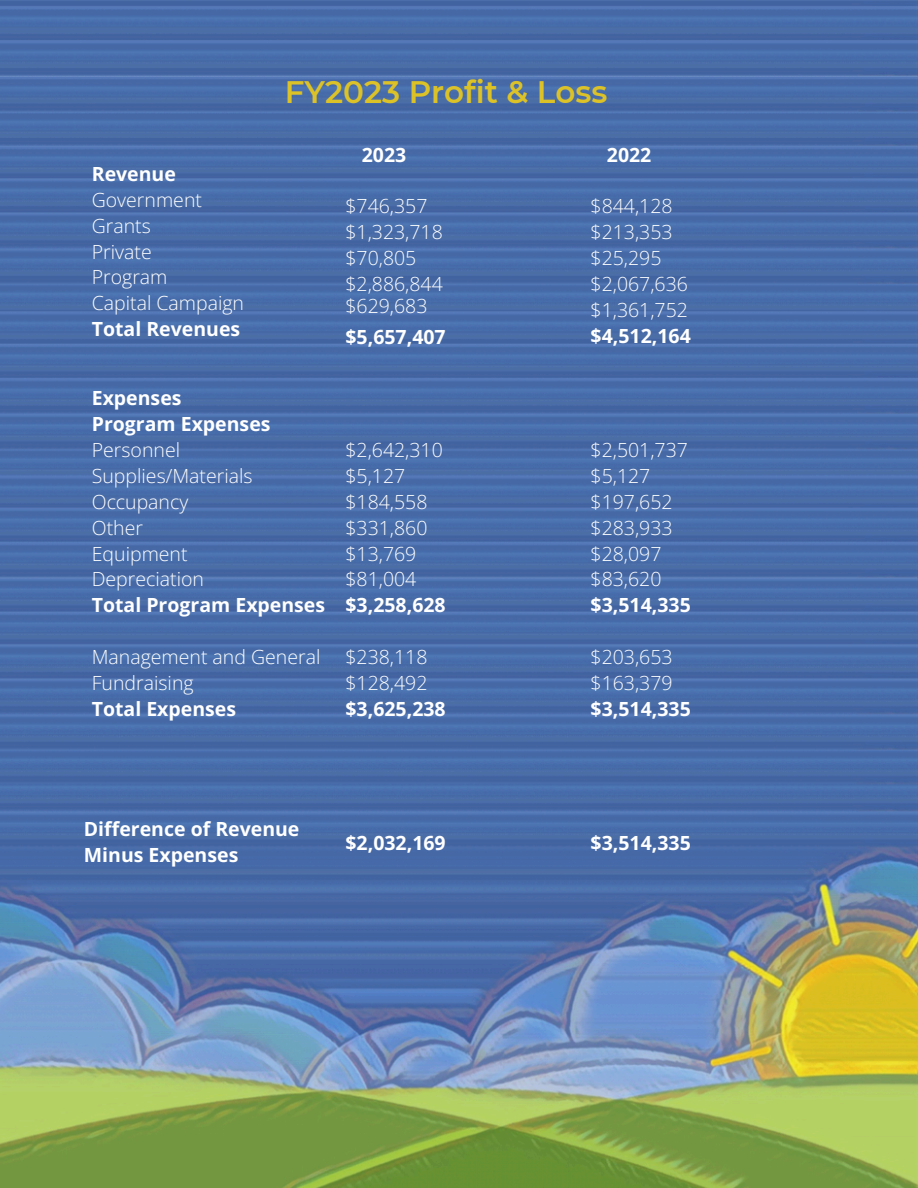
<style>
.page{position:relative;width:918px;height:1188px;background:#fff}
.page>*{position:absolute;margin:0;border:0;box-sizing:border-box;transform-origin:0 0}
.t1{font:600 31.05px "Montserrat";color:#ddc227}
.t2{font:300 19.5px/25.8px "Open Sans";color:#fff}
.t3{font:700 19.5px/25.8px "Open Sans";color:#fff}
.s1{font-weight:700}
</style>
<div class="page">
<img style="left:0;top:0;width:918px;height:1188px">
<p class="t2" style="left:92px;top:160px;width:112px"><span class="s1">Revenue<br></span>Government</p>
<p class="t2" style="left:92px;top:212px;width:61px">Grants</p>
<p class="t2" style="left:92px;top:238px;width:61px">Private</p>
<p class="t2" style="left:92px;top:264px;width:77px">Program</p>
<p class="t2" style="left:92px;top:290px;width:154px">Capital Campaign</p>
<p class="t3" style="left:92px;top:316px;width:150px">Total Revenues</p>
<h1 class="t1" style="left:285px;top:73px;width:324px">FY2023 Profit &amp; Loss</h1>
<p class="t3" style="left:362px;top:142px;width:46px">2023</p>
<p class="t3" style="left:607px;top:142px;width:46px">2022</p>
<p class="t2" style="left:591px;top:193px;width:84px;text-align:justify">$844,128 $213,353 $25,295</p>
<p class="t2" style="left:591px;top:270px;width:99px">$2,067,636</p>
<p class="t2" style="left:591px;top:296px;width:99px">$1,361,752</p>
<p class="t3" style="left:591px;top:322px;width:102px">$4,512,164</p>
<p class="t2" style="left:345px;top:193px;width:99px">$746,357 $1,323,718 $70,805</p>
<p class="t2" style="left:345px;top:270px;width:99px">$2,886,844</p>
<p class="t2" style="left:345px;top:293px;width:84px">$629,683</p>
<p class="t3" style="left:345px;top:323px;width:102px">$5,657,407</p>
<p class="t3" style="left:92px;top:385px;width:91px">Expenses</p>
<p class="t2" style="left:92px;top:411px;width:180px"><span class="s1">Program Expenses<br></span>Personnel<br>Supplies/Materials<br>Occupancy</p>
<p class="t2" style="left:92px;top:514px;width:53px">Other</p>
<p class="t2" style="left:92px;top:540px;width:97px">Equipment</p>
<h2 class="t2" style="left:92px;top:566px;width:114px">Depreciation</h2>
<p class="t3" style="left:92px;top:592px;width:235px">Total Program Expenses</p>
<p class="t2" style="left:92px;top:644px;width:230px">Management and General<br>Fundraising</p>
<p class="t3" style="left:92px;top:695px;width:146px">Total Expenses</p>
<p class="t2" style="left:345px;top:437px;width:99px">$2,642,310 $5,127</p>
<p class="t2" style="left:345px;top:488px;width:84px">$184,558</p>
<p class="t2" style="left:345px;top:514px;width:84px">$331,860</p>
<p class="t2" style="left:345px;top:540px;width:72px">$13,769</p>
<p class="t2" style="left:345px;top:566px;width:72px">$81,004</p>
<p class="t3" style="left:345px;top:592px;width:102px">$3,258,628</p>
<p class="t2" style="left:345px;top:644px;width:84px">$238,118</p>
<p class="t2" style="left:345px;top:670px;width:84px">$128,492</p>
<p class="t3" style="left:345px;top:695px;width:102px">$3,625,238</p>
<h2 class="t3" style="left:84px;top:816px;width:217px">Difference of Revenue<br>Minus Expenses</h2>
<p class="t3" style="left:345px;top:829px;width:102px">$2,032,169</p>
<p class="t2" style="left:591px;top:437px;width:99px">$2,501,737 $5,127</p>
<p class="t2" style="left:591px;top:488px;width:84px">$197,652</p>
<p class="t2" style="left:591px;top:514px;width:84px">$283,933</p>
<p class="t2" style="left:591px;top:540px;width:72px">$28,097</p>
<p class="t2" style="left:591px;top:566px;width:72px">$83,620</p>
<p class="t3" style="left:591px;top:592px;width:102px">$3,514,335</p>
<p class="t2" style="left:591px;top:644px;width:84px">$203,653</p>
<h2 class="t2" style="left:591px;top:670px;width:84px">$163,379</h2>
<h2 class="t3" style="left:591px;top:695px;width:102px">$3,514,335</h2>
<h2 class="t3" style="left:591px;top:829px;width:102px">$3,514,335</h2>
</div>
